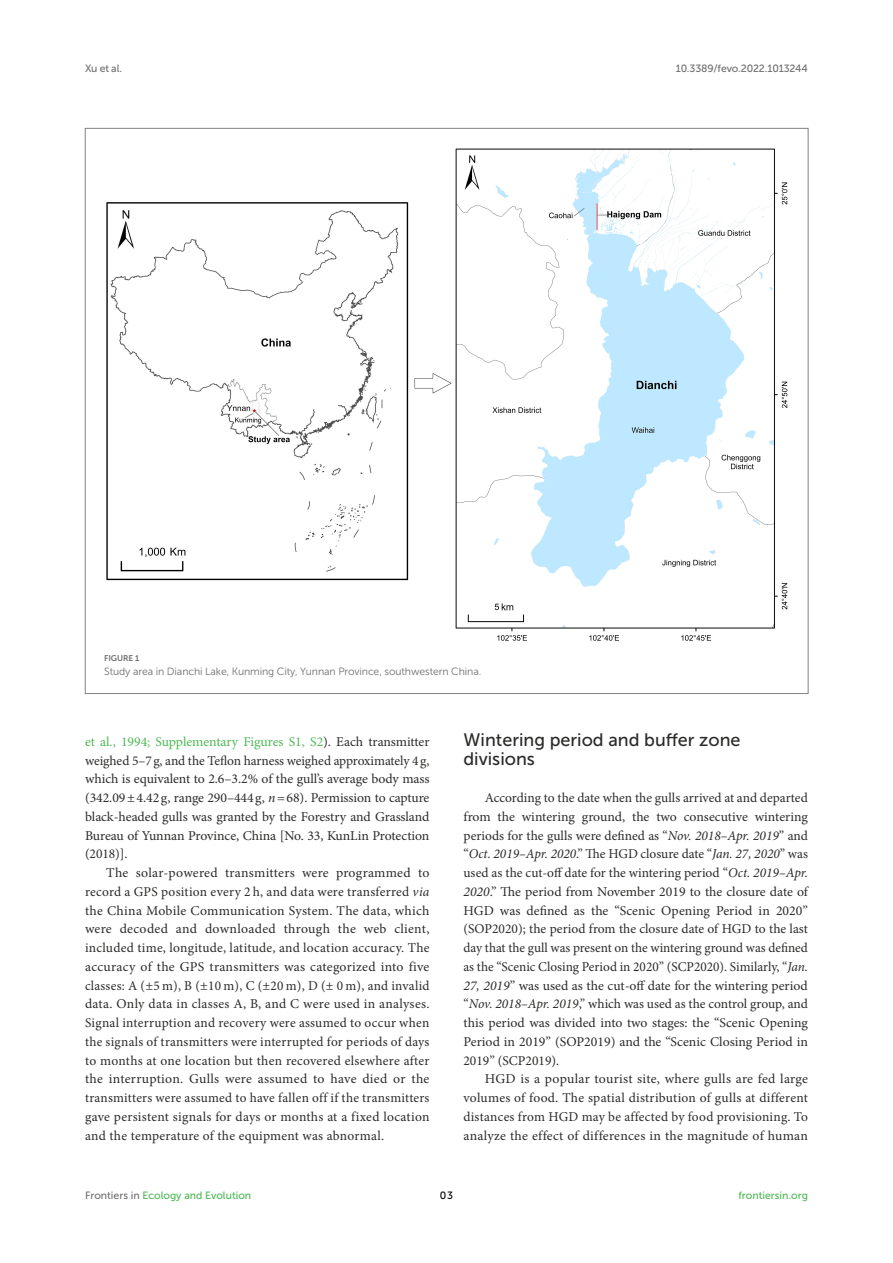
<style>
.page{position:relative;width:893px;height:1263px;background:#fff}
.page>*{position:absolute;margin:0;border:0;box-sizing:border-box;transform-origin:0 0}
.HEAD_2{font:18px/18.8px "Museo Sans 500";color:#2b2b2a}
.TEXT_FLUSH{font:13.5px/18.8px "Minion Pro";color:#2b2b2a;text-align:justify}
.TEXT{font:13.5px/18.8px "Minion Pro";letter-spacing:.02em;color:#2b2b2a;text-align:justify}
.FIG_LEG{font:10.5px "Museo Sans 300";letter-spacing:-.01em;color:#706f70}
.t1{font:10.5px "Museo Sans 500";color:#4eb855}
.t2{font:10.5px "Museo Sans 500";letter-spacing:-.015em;color:#706f70}
.t3{font:10.5px "Museo Sans 500";color:#000}
.FIG_HD{font:8.25px "Museo Sans 700";letter-spacing:-.01em;color:#706f70}
.s1{color:#4eb855}
.s2{color:#64bd64}
.s3{font-style:italic}
.s4{color:#706f70}
</style>
<div class="page">
<img style="left:106px;top:148px;width:682px;height:493px">
<p class="t2" style="left:85px;top:63px;width:39px">Xu et al.</p>
<p class="t2" style="left:676px;top:63px;width:134px">10.3389/fevo.2022.1013244</p>
<p class="FIG_HD" style="left:104px;top:654px;width:37px">FIGURE 1</p>
<p class="FIG_LEG" style="left:104px;top:665px;width:379px">Study area in Dianchi Lake, Kunming City, Yunnan Province, southwestern China.</p>
<p class="TEXT_FLUSH" style="left:85px;top:732px;width:346px"><span class="s1">et al., 1994</span><span class="s2">;</span> <span class="s1">Supplementary Figures S1</span><span class="s2">,</span> <span class="s1">S2</span>). Each transmitter weighed 5–7g, and the Teflon harness weighed approximately 4g, which is equivalent to 2.6–3.2% of the gull’s average body mass (342.09±4.42g, range 290–444g, <span class="s3">n</span>=68). Permission to capture black-headed gulls was granted by the Forestry and Grassland Bureau of Yunnan Province, China [No. 33, KunLin Protection (2018)].</p>
<p class="TEXT_FLUSH" style="left:85px;top:863px;width:346px;text-indent:21px">The solar-powered transmitters were programmed to record a GPS position every 2 h, and data were transferred <span class="s3">via </span>the China Mobile Communication System. The data, which were decoded and downloaded through the web client, included time, longitude, latitude, and location accuracy. The accuracy of the GPS transmitters was categorized into five classes: A (±5 m), B (±10 m), C (±20 m), D (± 0 m), and invalid data. Only data in classes A, B, and C were used in analyses.<br>Signal interruption and recovery were assumed to occur when the signals of transmitters were interrupted for periods of days to months at one location but then recovered elsewhere after the interruption. Gulls were assumed to have died or the transmitters were assumed to have fallen off if the transmitters gave persistent signals for days or months at a fixed location and the temperature of the equipment was abnormal.</p>
<p class="HEAD_2" style="left:463px;top:730px;width:279px">Wintering period and buffer zone divisions</p>
<p class="TEXT_FLUSH" style="left:463px;top:788px;width:346px;text-indent:21px">According to the date when the gulls arrived at and departed from the wintering ground, the two consecutive wintering periods for the gulls were defined as “<span class="s3">Nov. 2018–Apr. 2019</span>” and “<span class="s3">Oct. 2019–Apr. 2020</span>.” The HGD closure date “<span class="s3">Jan. 27, 2020</span>” was used as the cut-off date for the wintering period “<span class="s3">Oct. 2019–Apr.<br>2020</span>.” The period from November 2019 to the closure date of HGD was defined as the “Scenic Opening Period in 2020” (SOP2020); the period from the closure date of HGD to the last day that the gull was present on the wintering ground was defined as the “Scenic Closing Period in 2020” (SCP2020). Similarly, “<span class="s3">Jan.<br>27, 2019</span>” was used as the cut-off date for the wintering period “<span class="s3">Nov. 2018–Apr. 2019</span>,” which was used as the control group, and this period was divided into two stages: the “Scenic Opening Period in 2019” (SOP2019) and the “Scenic Closing Period in 2019” (SCP2019).</p>
<p class="TEXT" style="left:463px;top:1070px;width:346px;text-indent:21px">HGD is a popular tourist site, where gulls are fed large volumes of food. The spatial distribution of gulls at different distances from HGD may be affected by food provisioning. To analyze the effect of differences in the magnitude of human</p>
<p class="t1" style="left:85px;top:1190px;width:168px"><span class="s4">Frontiers in</span> Ecology and Evolution</p>
<p class="t3" style="left:440px;top:1190px;width:15px">03</p>
<p class="t1" style="left:738px;top:1190px;width:71px">frontiersin.org</p>
</div>
